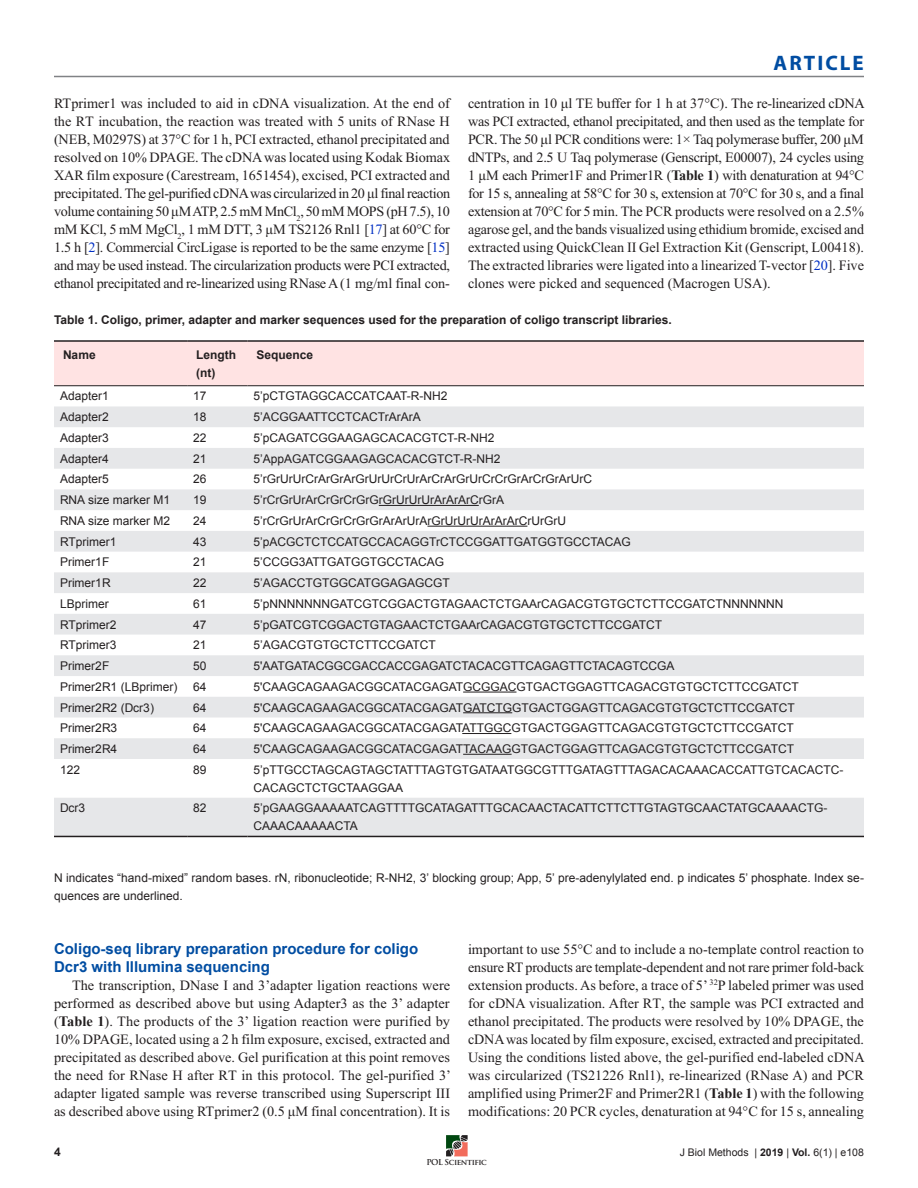
<style>
.page{position:relative;width:918px;height:1188px;background:#fff}
.page>*{position:absolute;margin:0;border:0;box-sizing:border-box;transform-origin:0 0}
.t1{font:700 21px "Myriad Pro";letter-spacing:.095em;color:#014da2}
.Subhead_Blue{font:700 15px/18px "Arial";color:#014da2}
.Body{font:14.25px/18px "Times New Roman";color:#231f20;text-align:justify}
.Table_body{font:12px/18px "Arial";color:#231f20}
.Table_note-span_colu{font:12px/18px "Arial";color:#231f20}
.Table_caption_-_Span{font:700 12px "Arial";color:#231f20}
.Table_header{font:700 12px/18px "Arial";color:#231f20}
.t2{font:10.5px "Arial";color:#231f20}
.t3{font:700 7.95px "Trajan Pro";letter-spacing:-.05em;color:#231f20}
.s1{color:#002fc4}
.s2{font-weight:700}
</style>
<div class="page">
<svg style="left:446px;top:1135px;width:22px;height:21px"></svg>
<hr style="left:54px;top:76px;width:810px;height:1px;background:#808285">
<div style="left:54px;top:342px;width:810px;height:43px;background:#ffe3e3"></div>
<svg style="left:54px;top:406px;width:810px;height:430px;fill:#e6e7e9"></svg>
<hr style="left:54px;top:340px;width:133px;height:2px;background:#231f20">
<hr style="left:187px;top:340px;width:61px;height:2px;background:#231f20">
<hr style="left:248px;top:340px;width:616px;height:2px;background:#231f20">
<hr style="left:54px;top:836px;width:133px;height:1px;background:#231f20">
<hr style="left:187px;top:836px;width:61px;height:1px;background:#231f20">
<hr style="left:248px;top:836px;width:616px;height:1px;background:#231f20">
<hr style="left:54px;top:385px;width:133px;height:1px;background:#231f20">
<hr style="left:187px;top:385px;width:61px;height:1px;background:#231f20">
<hr style="left:248px;top:385px;width:616px;height:1px;background:#231f20">
<hr style="left:379px;top:505px;width:100px;height:1px;background:#231f20">
<hr style="left:427px;top:526px;width:100px;height:1px;background:#231f20">
<hr style="left:463px;top:692px;width:53px;height:1px;background:#231f20">
<hr style="left:463px;top:712px;width:49px;height:1px;background:#231f20">
<hr style="left:462px;top:733px;width:49px;height:1px;background:#231f20">
<hr style="left:463px;top:754px;width:49px;height:1px;background:#231f20">
<h1 class="t1" style="left:774px;top:49px;width:92px">ARTICLE</h1>
<p class="Body" style="left:54px;top:94px;width:398px">RTprimer1 was included to aid in cDNA visualization. At the end of the RT incubation, the reaction was treated with 5 units of RNase H (NEB, M0297S) at 37°C for 1 h, PCI extracted, ethanol precipitated and resolved on 10% DPAGE. The cDNA was located using Kodak Biomax XAR film exposure (Carestream, 1651454), excised, PCI extracted and precipitated. The gel-purified cDNA was circularized in 20 μl final reaction volume containing 50 μM ATP, 2.5 mM MnCl<sub>2</sub>, 50 mM MOPS (pH 7.5), 10 mM KCl, 5 mM MgCl<sub>2</sub>, 1 mM DTT, 3 μM TS2126 Rnl1 [<span class="s1">17</span>] at 60°C for 1.5 h [<span class="s1">2</span>]. Commercial CircLigase is reported to be the same enzyme [<span class="s1">15</span>] and may be used instead. The circularization products were PCI extracted, ethanol precipitated and re-linearized using RNase A (1 mg/ml final con-</p>
<p class="Body" style="left:468px;top:94px;width:398px">centration in 10 μl TE buffer for 1 h at 37°C). The re-linearized cDNA was PCI extracted, ethanol precipitated, and then used as the template for PCR. The 50 μl PCR conditions were: 1× Taq polymerase buffer, 200 μM dNTPs, and 2.5 U Taq polymerase (Genscript, E00007), 24 cycles using 1 μM each Primer1F and Primer1R (<span class="s2">Table 1</span>) with denaturation at 94°C for 15 s, annealing at 58°C for 30 s, extension at 70°C for 30 s, and a final extension at 70°C for 5 min. The PCR products were resolved on a 2.5% agarose gel, and the bands visualized using ethidium bromide, excised and extracted using QuickClean II Gel Extraction Kit (Genscript, L00418).<br>The extracted libraries were ligated into a linearized T-vector [<span class="s1">20</span>]. Five clones were picked and sequenced (Macrogen USA).</p>
<p class="Table_caption_-_Span" style="left:54px;top:311px;width:619px">Table 1. Coligo, primer, adapter and marker sequences used for the preparation of coligo transcript libraries.</p>
<p class="Table_header" style="left:63px;top:346px;width:34px">Name</p>
<p class="Table_header" style="left:196px;top:346px;width:41px">Length (nt)</p>
<p class="Table_header" style="left:256px;top:346px;width:58px">Sequence</p>
<p class="Table_body" style="left:60px;top:387px;width:50px">Adapter1</p>
<p class="Table_body" style="left:193px;top:387px;width:15px">17</p>
<p class="Table_body" style="left:254px;top:387px;width:196px">5’pCTGTAGGCACCATCAAT-R-NH2</p>
<p class="Table_body" style="left:60px;top:408px;width:50px">Adapter2</p>
<p class="Table_body" style="left:193px;top:408px;width:15px">18</p>
<p class="Table_body" style="left:254px;top:408px;width:169px">5’ACGGAATTCCTCACTrArArA</p>
<p class="Table_body" style="left:60px;top:429px;width:50px">Adapter3</p>
<p class="Table_body" style="left:193px;top:429px;width:15px">22</p>
<p class="Table_body" style="left:254px;top:429px;width:243px">5’pCAGATCGGAAGAGCACACGTCT-R-NH2</p>
<p class="Table_body" style="left:60px;top:449px;width:50px">Adapter4</p>
<p class="Table_body" style="left:193px;top:449px;width:15px">21</p>
<p class="Table_body" style="left:254px;top:449px;width:249px">5’AppAGATCGGAAGAGCACACGTCT-R-NH2</p>
<p class="Table_body" style="left:60px;top:470px;width:50px">Adapter5</p>
<p class="Table_body" style="left:193px;top:470px;width:15px">26</p>
<p class="Table_body" style="left:254px;top:470px;width:340px">5’rGrUrUrCrArGrArGrUrUrCrUrArCrArGrUrCrCrGrArCrGrArUrC</p>
<p class="Table_body" style="left:60px;top:491px;width:112px">RNA size marker M1</p>
<p class="Table_body" style="left:193px;top:491px;width:15px">19</p>
<p class="Table_body" style="left:254px;top:491px;width:252px">5’rCrGrUrArCrGrCrGrGrGrUrUrUrArArArCrGrA</p>
<p class="Table_body" style="left:60px;top:512px;width:112px">RNA size marker M2</p>
<p class="Table_body" style="left:193px;top:512px;width:15px">24</p>
<p class="Table_body" style="left:254px;top:512px;width:314px">5’rCrGrUrArCrGrCrGrGrArArUrArGrUrUrUrArArArCrUrGrU</p>
<p class="Table_body" style="left:60px;top:532px;width:58px">RTprimer1</p>
<p class="Table_body" style="left:193px;top:532px;width:15px">43</p>
<p class="Table_body" style="left:254px;top:532px;width:379px">5’pACGCTCTCCATGCCACAGGTrCTCCGGATTGATGGTGCCTACAG</p>
<p class="Table_body" style="left:60px;top:553px;width:51px">Primer1F</p>
<p class="Table_body" style="left:193px;top:553px;width:15px">21</p>
<p class="Table_body" style="left:254px;top:553px;width:192px">5’CCGG3ATTGATGGTGCCTACAG</p>
<p class="Table_body" style="left:60px;top:574px;width:52px">Primer1R</p>
<p class="Table_body" style="left:193px;top:574px;width:15px">22</p>
<p class="Table_body" style="left:254px;top:574px;width:198px">5’AGACCTGTGGCATGGAGAGCGT</p>
<p class="Table_body" style="left:60px;top:595px;width:50px">LBprimer</p>
<p class="Table_body" style="left:193px;top:595px;width:15px">61</p>
<p class="Table_body" style="left:254px;top:595px;width:531px">5’pNNNNNNNGATCGTCGGACTGTAGAACTCTGAArCAGACGTGTGCTCTTCCGATCTNNNNNNN</p>
<p class="Table_body" style="left:60px;top:615px;width:58px">RTprimer2</p>
<p class="Table_body" style="left:193px;top:615px;width:15px">47</p>
<p class="Table_body" style="left:254px;top:615px;width:410px">5’pGATCGTCGGACTGTAGAACTCTGAArCAGACGTGTGCTCTTCCGATCT</p>
<p class="Table_body" style="left:60px;top:636px;width:58px">RTprimer3</p>
<p class="Table_body" style="left:193px;top:636px;width:15px">21</p>
<p class="Table_body" style="left:254px;top:636px;width:184px">5’AGACGTGTGCTCTTCCGATCT</p>
<p class="Table_body" style="left:60px;top:657px;width:51px">Primer2F</p>
<p class="Table_body" style="left:193px;top:657px;width:15px">50</p>
<p class="Table_body" style="left:254px;top:657px;width:422px">5'AATGATACGGCGACCACCGAGATCTACACGTTCAGAGTTCTACAGTCCGA</p>
<p class="Table_body" style="left:60px;top:677px;width:119px">Primer2R1 (LBprimer)</p>
<p class="Table_body" style="left:193px;top:677px;width:15px">64</p>
<p class="Table_body" style="left:254px;top:677px;width:547px">5'CAAGCAGAAGACGGCATACGAGATGCGGACGTGACTGGAGTTCAGACGTGTGCTCTTCCGATCT</p>
<p class="Table_body" style="left:60px;top:698px;width:95px">Primer2R2 (Dcr3)</p>
<p class="Table_body" style="left:193px;top:698px;width:15px">64</p>
<p class="Table_body" style="left:254px;top:698px;width:543px">5'CAAGCAGAAGACGGCATACGAGATGATCTGGTGACTGGAGTTCAGACGTGTGCTCTTCCGATCT</p>
<p class="Table_body" style="left:60px;top:719px;width:59px">Primer2R3</p>
<p class="Table_body" style="left:193px;top:719px;width:15px">64</p>
<p class="Table_body" style="left:254px;top:719px;width:542px">5'CAAGCAGAAGACGGCATACGAGATATTGGCGTGACTGGAGTTCAGACGTGTGCTCTTCCGATCT</p>
<p class="Table_body" style="left:60px;top:740px;width:59px">Primer2R4</p>
<p class="Table_body" style="left:193px;top:740px;width:15px">64</p>
<p class="Table_body" style="left:254px;top:740px;width:542px">5'CAAGCAGAAGACGGCATACGAGATTACAAGGTGACTGGAGTTCAGACGTGTGCTCTTCCGATCT</p>
<p class="Table_body" style="left:60px;top:760px;width:22px">122</p>
<p class="Table_body" style="left:193px;top:760px;width:15px">89</p>
<p class="Table_body" style="left:254px;top:760px;width:591px">5’pTTGCCTAGCAGTAGCTATTTAGTGTGATAATGGCGTTTGATAGTTTAGACACAAACACCATTGTCACACTC-<br>CACAGCTCTGCTAAGGAA</p>
<p class="Table_body" style="left:60px;top:799px;width:27px">Dcr3</p>
<p class="Table_body" style="left:193px;top:799px;width:15px">82</p>
<p class="Table_body" style="left:254px;top:799px;width:576px">5’pGAAGGAAAAATCAGTTTTGCATAGATTTGCACAACTACATTCTTCTTGTAGTGCAACTATGCAAAACTG-<br>CAAACAAAAACTA</p>
<p class="Table_note-span_colu" style="left:54px;top:869px;width:811px">N indicates “hand-mixed” random bases. rN, ribonucleotide; R-NH2, 3’ blocking group; App, 5’ pre-adenylylated end. p indicates 5’ phosphate. Index se&shy;quences are underlined.</p>
<p class="Subhead_Blue" style="left:54px;top:940px;width:366px">Coligo-seq library preparation procedure for coligo<br>Dcr3 with Illumina sequencing</p>
<p class="Body" style="left:54px;top:976px;width:399px;text-indent:18px">The transcription, DNase I and 3’adapter ligation reactions were performed as described above but using Adapter3 as the 3’ adapter (<span class="s2">Table 1</span>). The products of the 3’ ligation reaction were purified by 10% DPAGE, located using a 2 h film exposure, excised, extracted and precipitated as described above. Gel purification at this point removes the need for RNase H after RT in this protocol. The gel-purified 3’ adapter ligated sample was reverse transcribed using Superscript III as described above using RTprimer2 (0.5 μM final concentration). It is</p>
<p class="Body" style="left:468px;top:940px;width:398px">important to use 55°C and to include a no-template control reaction to ensure RT products are template-dependent and not rare primer fold-back extension products. As before, a trace of 5’ <sup>32</sup>P labeled primer was used for cDNA visualization. After RT, the sample was PCI extracted and ethanol precipitated. The products were resolved by 10% DPAGE, the cDNA was located by film exposure, excised, extracted and precipitated.<br>Using the conditions listed above, the gel-purified end-labeled cDNA was circularized (TS21226 Rnl1), re-linearized (RNase A) and PCR amplified using Primer2F and Primer2R1 (<span class="s2">Table 1</span>) with the following modifications: 20 PCR cycles, denaturation at 94°C for 15 s, annealing</p>
<p class="Table_caption_-_Span" style="left:54px;top:1143px;width:8px">4</p>
<p class="t2" style="left:680px;top:1145px;width:186px">J Biol Methods | <span class="s2">2019</span> | <span class="s2">Vol.</span> 6(1) | e108</p>
<p class="t3" style="left:427px;top:1158px;width:62px">POL Scientific</p>
</div>
